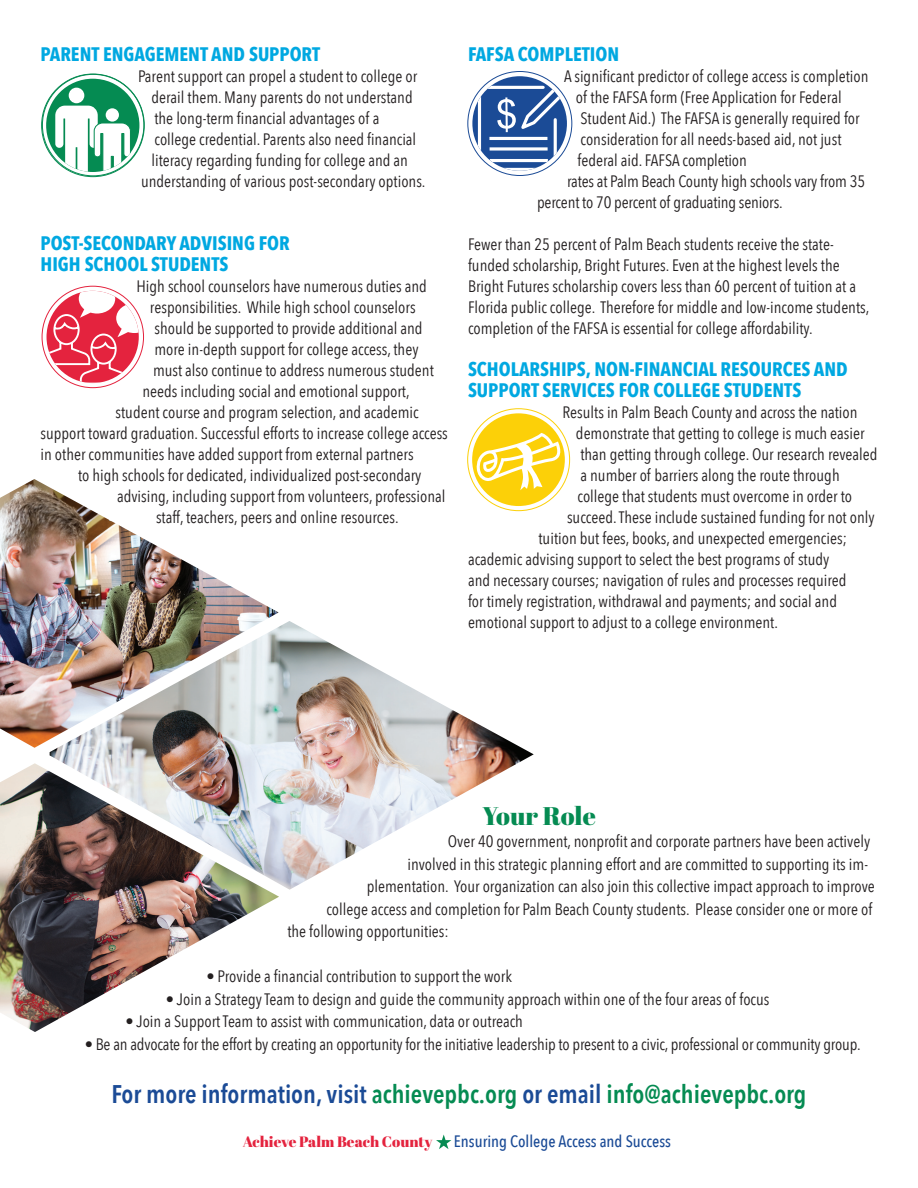
<style>
.page{position:relative;width:918px;height:1188px;background:#fff}
.page>*{position:absolute;margin:0;border:0;box-sizing:border-box;transform-origin:0 0}
.t1{font:600 25.5px "Avenir Next Condensed";color:#058b52}
.t2{font:25.5px "Abril Fatface";color:#058b52}
.t3{font:700 19.5px/21px "Avenir Next Condensed";color:#00a8e1}
.t4{font:16.5px/21px "Avenir Next Condensed";color:#231f20}
.t5{font:500 16.5px "Avenir Next Condensed";color:#1b4b96}
.t6{font:15px "Abril Fatface";color:#e4233e}
.s1{color:#1b4b96}
</style>
<div class="page">
<svg style="left:436px;top:1135px;width:15px;height:14px"></svg>
<div style="left:46px;top:79px;width:93px;height:93px;background:#058b52;border-radius:50%"></div>
<div style="left:69px;top:88px;width:15px;height:15px;background:#fff;border-radius:50%"></div>
<svg style="left:55px;top:106px;width:76px;height:66px"></svg>
<svg style="left:47px;top:291px;width:92px;height:92px"></svg>
<svg style="left:476px;top:76px;width:91px;height:95px"></svg>
<div style="left:472px;top:413px;width:93px;height:93px;background:#fcd008;border-radius:50%"></div>
<svg style="left:476px;top:433px;width:85px;height:57px"></svg>
<img style="left:50px;top:621px;width:484px;height:269px">
<img style="left:0;top:763px;width:279px;height:269px">
<img style="left:0;top:479px;width:279px;height:269px">
<p class="t3" style="left:40px;top:43px;width:281px">PARENT ENGAGEMENT AND SUPPORT</p>
<p class="t4" style="left:138px;top:64px;width:281px">Parent support can propel a student to college or</p>
<p class="t4" style="left:151px;top:85px;width:263px">derail them. Many parents do not understand</p>
<p class="t4" style="left:154px;top:106px;width:226px">the long-term financial advantages of a</p>
<p class="t4" style="left:154px;top:127px;width:263px">college credential. Parents also need financial</p>
<p class="t4" style="left:151px;top:148px;width:258px">literacy regarding funding for college and an</p>
<p class="t4" style="left:141px;top:170px;width:286px">understanding of various post-secondary options.</p>
<p class="t3" style="left:40px;top:232px;width:251px">POST-SECONDARY ADVISING FOR<br>HIGH SCHOOL STUDENTS</p>
<p class="t4" style="left:136px;top:274px;width:292px">High school counselors have numerous duties and</p>
<p class="t4" style="left:150px;top:295px;width:267px">responsibilities. While high school counselors</p>
<p class="t4" style="left:155px;top:316px;width:270px">should be supported to provide additional and</p>
<p class="t4" style="left:155px;top:337px;width:266px">more in-depth support for college access, they</p>
<p class="t4" style="left:153px;top:358px;width:282px">must also continue to address numerous student</p>
<p class="t4" style="left:143px;top:380px;width:269px">needs including social and emotional support,</p>
<p class="t4" style="left:116px;top:401px;width:305px">student course and program selection, and academic</p>
<p class="t4" style="left:41px;top:422px;width:409px">support toward graduation. Successful efforts to increase college access</p>
<p class="t4" style="left:41px;top:443px;width:375px">in other communities have added support from external partners</p>
<p class="t4" style="left:78px;top:464px;width:345px">to high schools for dedicated, individualized post-secondary</p>
<p class="t4" style="left:117px;top:485px;width:330px">advising, including support from volunteers, professional</p>
<p class="t4" style="left:156px;top:506px;width:244px">staff, teachers, peers and online resources.</p>
<p class="t3" style="left:468px;top:43px;width:153px">FAFSA COMPLETION</p>
<p class="t4" style="left:564px;top:64px;width:306px">A significant predictor of college access is completion</p>
<p class="t4" style="left:576px;top:85px;width:267px">of the FAFSA form (Free Application for Federal</p>
<p class="t4" style="left:580px;top:106px;width:281px">Student Aid.) The FAFSA is generally required for</p>
<p class="t4" style="left:580px;top:127px;width:262px">consideration for all needs-based aid, not just</p>
<p class="t4" style="left:577px;top:148px;width:171px">federal aid. FAFSA completion</p>
<p class="t4" style="left:567px;top:170px;width:300px">rates at Palm Beach County high schools vary from 35</p>
<p class="t4" style="left:537px;top:191px;width:247px">percent to 70 percent of graduating seniors.</p>
<p class="t4" style="left:468px;top:233px;width:403px">Fewer than 25 percent of Palm Beach students receive the state&shy;funded scholarship, Bright Futures. Even at the highest levels the Bright Futures scholarship covers less than 60 percent of tuition at a Florida public college. Therefore for middle and low-income students, completion of the FAFSA is essential for college affordability.</p>
<p class="t3" style="left:468px;top:358px;width:381px">SCHOLARSHIPS, NON-FINANCIAL RESOURCES AND<br>SUPPORT SERVICES FOR COLLEGE STUDENTS</p>
<p class="t4" style="left:562px;top:400px;width:297px">Results in Palm Beach County and across the nation</p>
<p class="t4" style="left:576px;top:421px;width:290px">demonstrate that getting to college is much easier</p>
<p class="t4" style="left:581px;top:442px;width:298px">than getting through college. Our research revealed</p>
<p class="t4" style="left:581px;top:463px;width:261px">a number of barriers along the route through</p>
<p class="t4" style="left:577px;top:484px;width:276px">college that students must overcome in order to</p>
<p class="t4" style="left:567px;top:506px;width:309px">succeed. These include sustained funding for not only</p>
<p class="t4" style="left:539px;top:527px;width:310px">tuition but fees, books, and unexpected emergencies;</p>
<p class="t4" style="left:468px;top:548px;width:363px">academic advising support to select the best programs of study</p>
<p class="t4" style="left:468px;top:569px;width:380px">and necessary courses; navigation of rules and processes required</p>
<p class="t4" style="left:468px;top:590px;width:371px">for timely registration, withdrawal and payments; and social and</p>
<p class="t4" style="left:468px;top:611px;width:311px">emotional support to adjust to a college environment.</p>
<h1 class="t2" style="left:482px;top:798px;width:115px">Your Role</h1>
<p class="t4" style="left:448px;top:830px;width:424px">Over 40 government, nonprofit and corporate partners have been actively</p>
<p class="t4" style="left:407px;top:853px;width:462px">involved in this strategic planning effort and are committed to supporting its im-</p>
<p class="t4" style="left:367px;top:875px;width:510px">plementation. Your organization can also join this collective impact approach to improve</p>
<p class="t4" style="left:326px;top:898px;width:547px">college access and completion for Palm Beach County students. Please consider one or more of</p>
<p class="t4" style="left:287px;top:920px;width:163px">the following opportunities:</p>
<p class="t4" style="left:206px;top:965px;width:307px">• Provide a financial contribution to support the work</p>
<p class="t4" style="left:166px;top:988px;width:605px">• Join a Strategy Team to design and guide the community approach within one of the four areas of focus</p>
<p class="t4" style="left:125px;top:1010px;width:399px">• Join a Support Team to assist with communication, data or outreach</p>
<p class="t4" style="left:85px;top:1033px;width:777px">• Be an advocate for the effort by creating an opportunity for the initiative leadership to present to a civic, professional or community group.</p>
<h1 class="t1" style="left:111px;top:1072px;width:697px"><span class="s1">For more information, visit</span> achievepbc.org <span class="s1">or email</span> info@achievepbc.org</h1>
<p class="t6" style="left:243px;top:1131px;width:191px">Achieve Palm Beach County</p>
<p class="t5" style="left:454px;top:1132px;width:219px">Ensuring College Access and Success</p>
</div>
